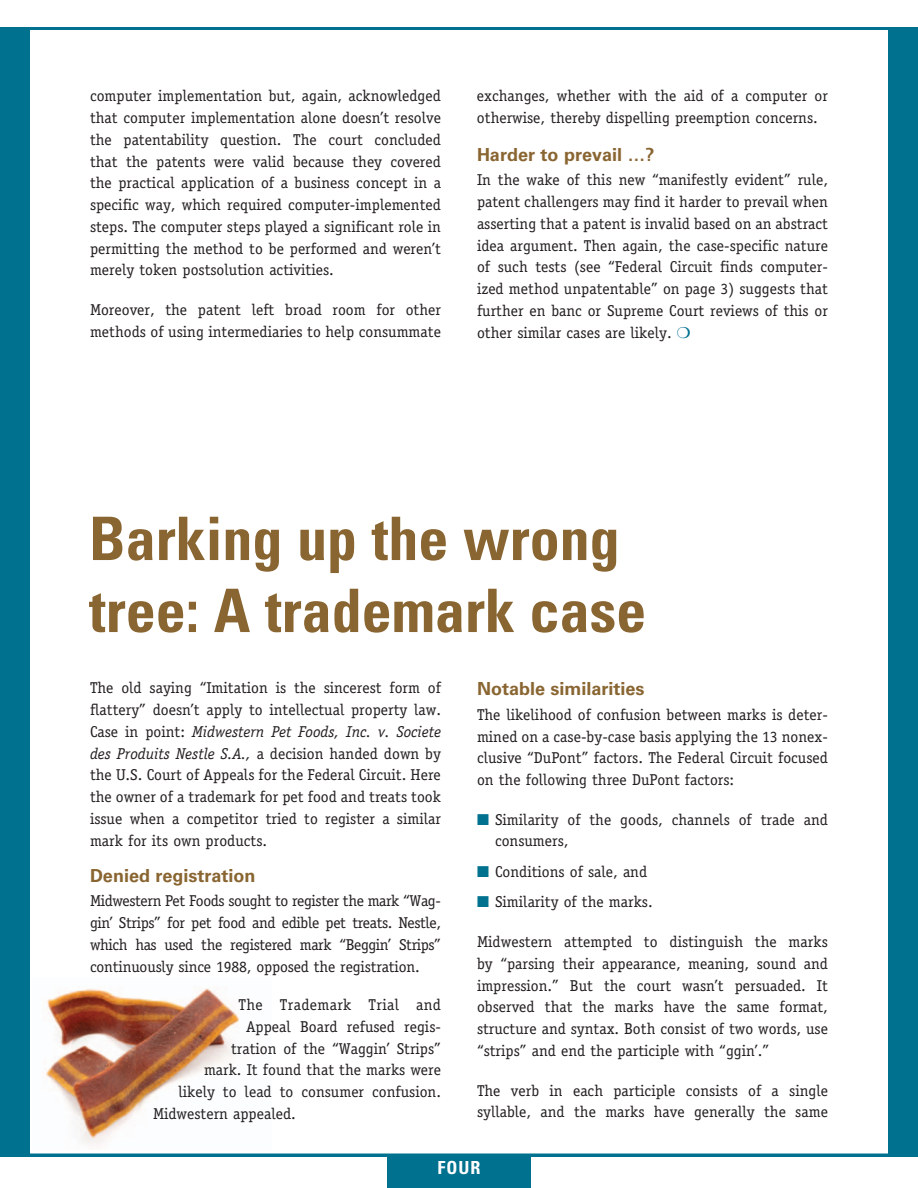
<style>
.page{position:relative;width:918px;height:1188px;background:#fff}
.page>*{position:absolute;margin:0;border:0;box-sizing:border-box;transform-origin:0 0}
.t1{font:700 condensed 60px/72px "Univers LT Std";color:#896531}
.t2{font:700 18px "Univers LT Std";color:#896531}
.t3{font:700 condensed 18px "Univers LT Std";color:#fff}
.t4{font:15.75px/21.8px "Officina Serif Std";color:#231f20;text-align:justify}
.t5{font:15.75px "Officina Serif Std";letter-spacing:.02em;color:#231f20}
.s1{font-style:italic}
.s2{color:#00718e}
</style>
<div class="page">
<div style="left:0;top:27px;width:918px;height:1129px;background:#00718e"></div>
<div style="left:27px;top:27px;width:864px;height:1129px;background:#fff;border:3px solid #00718e"></div>
<div style="left:387px;top:1156px;width:144px;height:32px;background:#00718e"></div>
<img style="left:46px;top:988px;width:193px;height:156px">
<p class="t4" style="left:90px;top:85px;width:353px">computer implementation but, again, acknowledged that computer implementation alone doesn’t resolve the patentability question. The court concluded that the patents were valid because they covered the practical application of a business concept in a specific way, which required computer-implemented steps. The computer steps played a significant role in permitting the method to be performed and weren’t merely token postsolution activities.</p>
<p class="t4" style="left:90px;top:299px;width:353px">Moreover, the patent left broad room for other methods of using intermediaries to help consummate</p>
<p class="t4" style="left:477px;top:85px;width:353px">exchanges, whether with the aid of a computer or otherwise, thereby dispelling preemption concerns.</p>
<p class="t2" style="left:477px;top:144px;width:179px">Harder to prevail …?</p>
<p class="t4" style="left:477px;top:169px;width:353px">In the wake of this new “manifestly evident” rule, patent challengers may find it harder to prevail when asserting that a patent is invalid based on an abstract idea argument. Then again, the case-specific nature of such tests (see “Federal Circuit finds computer&shy;ized method unpatentable” on page 3) suggests that further en banc or Supreme Court reviews of this or other similar cases are likely.</p>
<h1 class="t1" style="left:89px;top:502px;width:559px">Barking up the wrong tree: A trademark case</h1>
<p class="t4" style="left:90px;top:677px;width:353px">The old saying “Imitation is the sincerest form of flattery” doesn’t apply to intellectual property law.<br>Case in point: <span class="s1">Midwestern Pet Foods, Inc. v. Societe des Produits Nestle S.A.,</span> a decision handed down by the U.S. Court of Appeals for the Federal Circuit. Here the owner of a trademark for pet food and treats took issue when a competitor tried to register a similar mark for its own products.</p>
<p class="t2" style="left:90px;top:865px;width:167px">Denied registration</p>
<p class="t4" style="left:90px;top:890px;width:353px">Midwestern Pet Foods sought to register the mark “Wag&shy;gin’ Strips” for pet food and edible pet treats. Nestle, which has used the registered mark “Beggin’ Strips” continuously since 1988, opposed the registration.</p>
<p class="t5" style="left:239px;top:995px;width:204px">The Trademark Trial and</p>
<p class="t4" style="left:246px;top:1016px;width:197px">Appeal Board refused regis-</p>
<p class="t4" style="left:231px;top:1037px;width:211px">tration of the “Waggin’ Strips”</p>
<p class="t4" style="left:204px;top:1059px;width:239px">mark. It found that the marks were</p>
<p class="t4" style="left:179px;top:1081px;width:264px">likely to lead to consumer confusion.</p>
<p class="t4" style="left:153px;top:1103px;width:144px">Midwestern appealed.</p>
<p class="t2" style="left:477px;top:678px;width:169px">Notable similarities</p>
<p class="t4" style="left:477px;top:704px;width:353px">The likelihood of confusion between marks is deter&shy;mined on a case-by-case basis applying the 13 nonex&shy;clusive “DuPont” factors. The Federal Circuit focused on the following three DuPont factors:</p>
<p class="t4" style="left:495px;top:809px;width:335px;line-height:21px;text-indent:-18px"><span class="s2">■</span> Similarity of the goods, channels of trade and consumers,</p>
<p class="t4" style="left:477px;top:861px;width:172px"><span class="s2">■</span> Conditions of sale, and</p>
<p class="t4" style="left:477px;top:891px;width:177px"><span class="s2">■</span> Similarity of the marks.</p>
<p class="t4" style="left:477px;top:931px;width:353px">Midwestern attempted to distinguish the marks by “parsing their appearance, meaning, sound and impression.” But the court wasn’t persuaded. It observed that the marks have the same format, structure and syntax. Both consist of two words, use “strips” and end the participle with “ggin’.”</p>
<p class="t4" style="left:477px;top:1080px;width:353px">The verb in each participle consists of a single syllable, and the marks have generally the same</p>
<p class="t3" style="left:438px;top:1157px;width:44px">FOUR</p>
</div>
